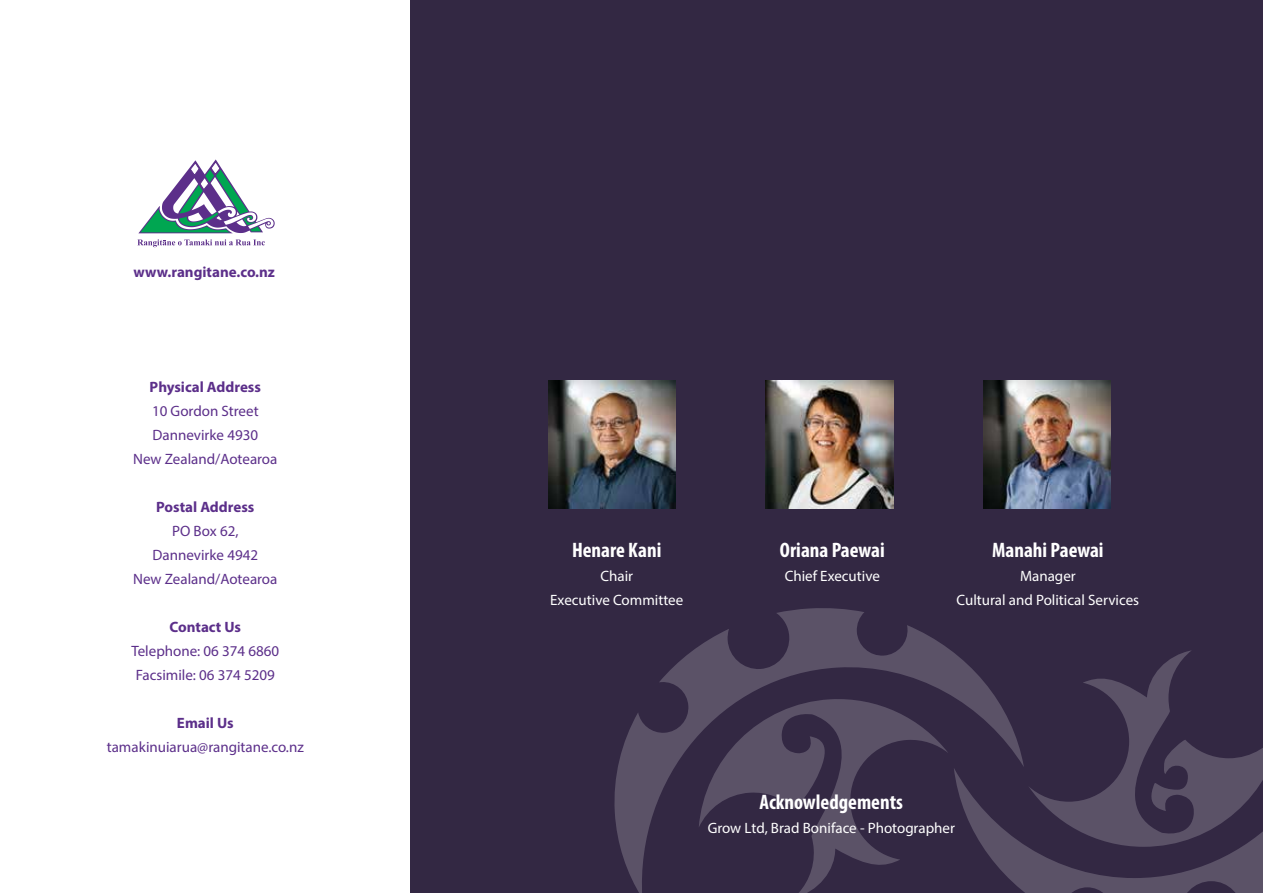
<style>
.page{position:relative;width:1263px;height:893px;background:#fff}
.page>*{position:absolute;margin:0;border:0;box-sizing:border-box;transform-origin:0 0}
.t1{font:700 condensed 21px "Myriad Pro";color:#fff}
.t2{font:15px/24px "Myriad Pro";color:#5c2f8a;text-align:center}
.t3{font:15px/24px "Myriad Pro";color:#fff;text-align:center}
.t4{font:700 15px "Myriad Pro";color:#5c2f8a}
</style>
<div class="page">
<div style="left:411px;top:0;width:852px;height:893px;background:#332843"></div>
<svg style="left:614px;top:608px;width:347px;height:285px"></svg>
<svg style="left:699px;top:696px;width:249px;height:197px"></svg>
<svg style="left:954px;top:659px;width:309px;height:234px"></svg>
<svg style="left:1028px;top:650px;width:235px;height:197px"></svg>
<img style="left:548px;top:381px;width:128px;height:127px">
<img style="left:766px;top:381px;width:127px;height:127px">
<img style="left:983px;top:381px;width:127px;height:127px">
<svg style="left:138px;top:159px;width:137px;height:74px"></svg>
<svg style="left:137px;top:239px;width:128px;height:8px"></svg>
<p class="t4" style="left:134px;top:262px;width:143px">www.rangitane.co.nz</p>
<p class="t4" style="left:150px;top:377px;width:113px">Physical Address</p>
<p class="t2" style="left:133px;top:399px;width:146px">10 Gordon Street<br>Dannevirke 4930<br>New Zealand/Aotearoa</p>
<p class="t4" style="left:156px;top:497px;width:100px">Postal Address</p>
<p class="t2" style="left:133px;top:519px;width:146px">PO Box 62,<br>Dannevirke 4942<br>New Zealand/Aotearoa</p>
<p class="t4" style="left:170px;top:617px;width:73px">Contact Us</p>
<p class="t2" style="left:131px;top:639px;width:149px;text-align:left">Telephone: 06 374 6860<br>Facsimile: 06 374 5209</p>
<p class="t4" style="left:177px;top:713px;width:58px">Email Us</p>
<p class="t2" style="left:107px;top:735px;width:199px">tamakinuiarua@rangitane.co.nz</p>
<h1 class="t1" style="left:572px;top:537px;width:91px">Henare Kani</h1>
<p class="t3" style="left:550px;top:564px;width:135px">Chair<br>Executive Committee</p>
<h1 class="t1" style="left:780px;top:537px;width:106px">Oriana Paewai</h1>
<p class="t3" style="left:785px;top:564px;width:97px">Chief Executive</p>
<h1 class="t1" style="left:992px;top:537px;width:113px">Manahi Paewai</h1>
<p class="t3" style="left:956px;top:564px;width:184px">Manager<br>Cultural and Political Services</p>
<h1 class="t1" style="left:760px;top:789px;width:145px">Acknowledgements</h1>
<p class="t3" style="left:708px;top:816px;width:249px">Grow Ltd, Brad Boniface - Photographer</p>
</div>
